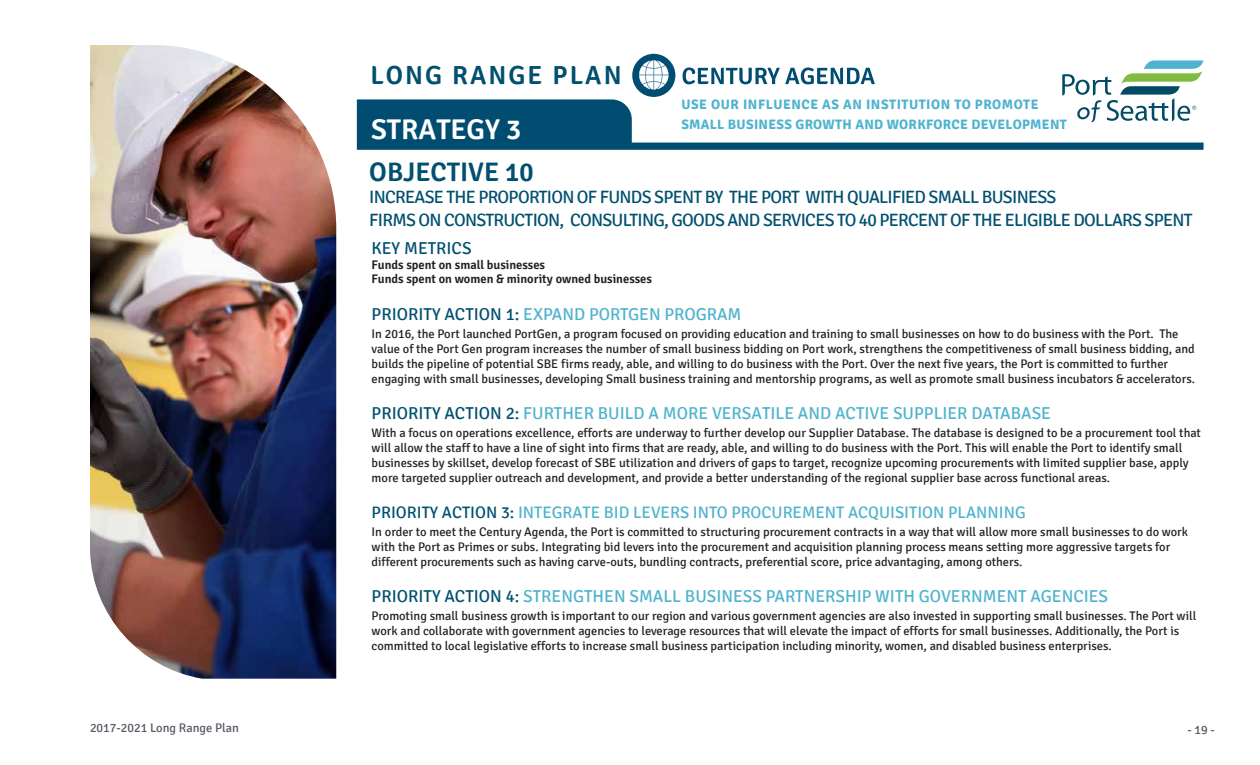
<style>
.page{position:relative;width:1260px;height:765px;background:#fff}
.page>*{position:absolute;margin:0;border:0;box-sizing:border-box;transform-origin:0 0}
.t1{font:600 28.5px "Signika";color:#fff}
.t2{font:600 26.75px "Signika";color:#01506f}
.t3{font:600 26.12px "Signika";letter-spacing:.08em;color:#01506f}
.t4{font:17.75px/23.5px "Signika";letter-spacing:-.04em;color:#01506f}
.t5{font:17.25px "Signika";color:#4fb3ce}
.t6{font:17.25px "Signika";color:#01506f}
.t7{font:16.62px "Signika";color:#4fb3ce}
.t8{font:700 13.62px/20.1px "Signika";letter-spacing:.02em;color:#4fb3ce}
.t9{font:12.5px/15px "Signika";color:#231f20}
.t10{font:600 12.5px/15px "Signika";color:#231f20}
.t11{font:12.5px "Signika";color:#545861}
.s1{color:#01506f}
</style>
<div class="page">
<img style="left:90px;top:45px;width:246px;height:634px">
<svg style="left:357px;top:99px;width:847px;height:51px"></svg>
<svg style="left:1062px;top:60px;width:142px;height:62px"></svg>
<div style="left:632px;top:54px;width:43px;height:43px;background:#004d71;border-radius:50%"></div>
<svg style="left:639px;top:60px;width:30px;height:30px"></svg>
<svg style="left:683px;top:67px;width:192px;height:17px"></svg>
<h3 class="t3" style="left:371px;top:60px;width:253px">LONG RANGE PLAN</h3>
<h1 class="t1" style="left:371px;top:113px;width:152px">STRATEGY 3</h1>
<h2 class="t2" style="left:369px;top:157px;width:166px">OBJECTIVE 10</h2>
<h3 class="t4" style="left:369px;top:185px;width:825px">INCREASE THE PROPORTION OF FUNDS SPENT BY THE PORT WITH QUALIFIED SMALL BUSINESS<br>FIRMS ON CONSTRUCTION, CONSULTING, GOODS AND SERVICES TO 40 PERCENT OF THE ELIGIBLE DOLLARS SPENT</h3>
<p class="t8" style="left:681px;top:94px;width:387px">USE OUR INFLUENCE AS AN INSTITUTION TO PROMOTE<br>SMALL BUSINESS GROWTH AND WORKFORCE DEVELOPMENT</p>
<h3 class="t6" style="left:372px;top:238px;width:102px">KEY METRICS</h3>
<p class="t10" style="left:372px;top:257px;width:282px">Funds spent on small businesses<br>Funds spent on women &amp; minority owned businesses</p>
<h3 class="t5" style="left:372px;top:304px;width:371px"><span class="s1">PRIORITY ACTION 1:</span> EXPAND PORTGEN PROGRAM</h3>
<p class="t9" style="left:372px;top:326px;width:825px">In 2016, the Port launched PortGen, a program focused on providing education and training to small businesses on how to do business with the Port. The value of the Port Gen program increases the number of small business bidding on Port work, strengthens the competitiveness of small business bidding, and builds the pipeline of potential SBE firms ready, able, and willing to do business with the Port. Over the next five years, the Port is committed to further engaging with small businesses, developing Small business training and mentorship programs, as well as promote small business incubators &amp; accelerators.</p>
<h3 class="t5" style="left:372px;top:403px;width:681px"><span class="s1">PRIORITY ACTION 2:</span> FURTHER BUILD A MORE VERSATILE AND ACTIVE SUPPLIER DATABASE</h3>
<p class="t9" style="left:372px;top:425px;width:831px">With a focus on operations excellence, efforts are underway to further develop our Supplier Database. The database is designed to be a procurement tool that will allow the staff to have a line of sight into firms that are ready, able, and willing to do business with the Port. This will enable the Port to identify small businesses by skillset, develop forecast of SBE utilization and drivers of gaps to target, recognize upcoming procurements with limited supplier base, apply more targeted supplier outreach and development, and provide a better understanding of the regional supplier base across functional areas.</p>
<h3 class="t7" style="left:372px;top:503px;width:656px"><span class="s1">PRIORITY ACTION 3:</span> INTEGRATE BID LEVERS INTO PROCUREMENT ACQUISITION PLANNING</h3>
<p class="t9" style="left:372px;top:524px;width:818px">In order to meet the Century Agenda, the Port is committed to structuring procurement contracts in a way that will allow more small businesses to do work with the Port as Primes or subs. Integrating bid levers into the procurement and acquisition planning process means setting more aggressive targets for different procurements such as having carve-outs, bundling contracts, preferential score, price advantaging, among others.</p>
<h3 class="t5" style="left:372px;top:586px;width:738px"><span class="s1">PRIORITY ACTION 4:</span> STRENGTHEN SMALL BUSINESS PARTNERSHIP WITH GOVERNMENT AGENCIES</h3>
<p class="t9" style="left:372px;top:608px;width:826px">Promoting small business growth is important to our region and various government agencies are also invested in supporting small businesses. The Port will work and collaborate with government agencies to leverage resources that will elevate the impact of efforts for small businesses. Additionally, the Port is committed to local legislative efforts to increase small business participation including minority, women, and disabled business enterprises.</p>
<p class="t11" style="left:90px;top:720px;width:151px">2017-2021 Long Range Plan</p>
<p class="t11" style="left:1188px;top:723px;width:29px">- 19 -</p>
</div>
